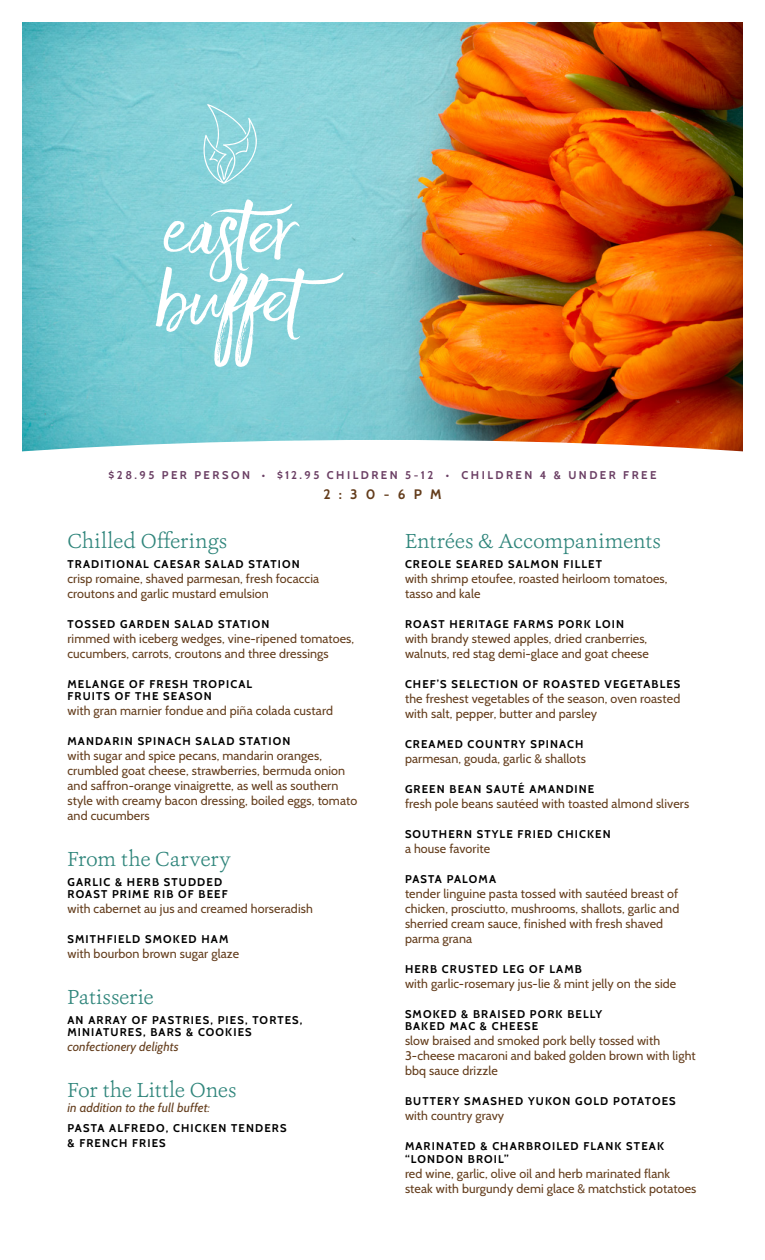
<style>
.page{position:relative;width:765px;height:1260px;background:#fff}
.page>*{position:absolute;margin:0;border:0;box-sizing:border-box;transform-origin:0 0}
.t1{font:71.88px/68.9px "Faith And Glory One";color:#fff}
.t2{font:300 21.25px "Ashbury";color:#2f857b}
.t3{font:700 13.75px "Cabin";color:#633c1b}
.t4{font:12.5px/15px "Cabin";letter-spacing:.01em;color:#633c1b}
.t5{font:italic 12.5px "Cabin";letter-spacing:.01em;color:#633c1b}
.t6{font:700 11.25px/12.5px "Cabin";letter-spacing:.1em;color:#000}
.t7{font:700 11.25px "Cabin";letter-spacing:.22em;color:#6b3f64}
</style>
<div class="page">
<img style="left:22px;top:22px;width:720px;height:418px">
<svg style="left:22px;top:440px;width:721px;height:12px"></svg>
<svg style="left:204px;top:104px;width:53px;height:80px;background:#98d8df"></svg>
<p class="t1" style="left:158px;top:190px;width:214px">Easter<br>Buffet</p>
<p class="t7" style="left:109px;top:469px;width:549px">$28.95 PER PERSON • $12.95 CHILDREN 5-12 • CHILDREN 4 &amp; UNDER FREE</p>
<p class="t3" style="left:323px;top:486px;width:120px">2:30-6PM</p>
<p class="t2" style="left:68px;top:527px;width:161px">Chilled Offerings</p>
<p class="t6" style="left:68px;top:557px;width:234px">TRADITIONAL CAESAR SALAD STATION</p>
<p class="t4" style="left:68px;top:571px;width:253px">crisp romaine, shaved parmesan, fresh focaccia croutons and garlic mustard emulsion</p>
<p class="t6" style="left:68px;top:617px;width:203px">TOSSED GARDEN SALAD STATION</p>
<p class="t4" style="left:68px;top:631px;width:288px">rimmed with iceberg wedges, vine-ripened tomatoes, cucumbers, carrots, croutons and three dressings</p>
<p class="t6" style="left:68px;top:677px;width:186px">MELANGE OF FRESH TROPICAL</p>
<p class="t6" style="left:68px;top:690px;width:146px">FRUITS OF THE SEASON</p>
<p class="t4" style="left:68px;top:703px;width:267px">with gran marnier fondue and piña colada custard</p>
<p class="t6" style="left:68px;top:735px;width:224px">MANDARIN SPINACH SALAD STATION</p>
<p class="t4" style="left:68px;top:748px;width:291px">with sugar and spice pecans, mandarin oranges, crumbled goat cheese, strawberries, bermuda onion and saffron-orange vinaigrette, as well as southern style with creamy bacon dressing, boiled eggs, tomato and cucumbers</p>
<p class="t2" style="left:68px;top:845px;width:165px">From the Carvery</p>
<p class="t6" style="left:68px;top:875px;width:156px">GARLIC &amp; HERB STUDDED</p>
<p class="t6" style="left:68px;top:888px;width:162px">ROAST PRIME RIB OF BEEF</p>
<p class="t4" style="left:68px;top:901px;width:247px">with cabernet au jus and creamed horseradish</p>
<p class="t6" style="left:68px;top:933px;width:162px">SMITHFIELD SMOKED HAM</p>
<p class="t4" style="left:68px;top:946px;width:173px">with bourbon brown sugar glaze</p>
<p class="t2" style="left:68px;top:983px;width:88px">Patisserie</p>
<p class="t6" style="left:68px;top:1013px;width:237px">AN ARRAY OF PASTRIES, PIES, TORTES,<br>MINIATURES, BARS &amp; COOKIES</p>
<p class="t5" style="left:68px;top:1039px;width:113px">confectionery delights</p>
<p class="t2" style="left:68px;top:1076px;width:171px">For the Little Ones</p>
<p class="t5" style="left:68px;top:1099px;width:144px">in addition to the full buffet:</p>
<p class="t6" style="left:68px;top:1121px;width:221px">PASTA ALFREDO, CHICKEN TENDERS</p>
<p class="t6" style="left:68px;top:1136px;width:100px">&amp; FRENCH FRIES</p>
<p class="t2" style="left:405px;top:527px;width:257px">Entrées &amp; Accompaniments</p>
<p class="t6" style="left:405px;top:557px;width:199px">CREOLE SEARED SALMON FILLET</p>
<p class="t4" style="left:405px;top:571px;width:264px">with shrimp etoufee, roasted heirloom tomatoes, tasso and kale</p>
<p class="t6" style="left:405px;top:617px;width:221px">ROAST HERITAGE FARMS PORK LOIN</p>
<p class="t4" style="left:405px;top:631px;width:244px">with brandy stewed apples, dried cranberries,</p>
<p class="t4" style="left:405px;top:646px;width:245px">walnuts, red stag demi-glace and goat cheese</p>
<p class="t6" style="left:405px;top:677px;width:277px">CHEF’S SELECTION OF ROASTED VEGETABLES</p>
<p class="t4" style="left:405px;top:691px;width:277px">the freshest vegetables of the season, oven roasted with salt, pepper, butter and parsley</p>
<p class="t6" style="left:405px;top:737px;width:180px">CREAMED COUNTRY SPINACH</p>
<p class="t4" style="left:405px;top:751px;width:182px">parmesan, gouda, garlic &amp; shallots</p>
<p class="t6" style="left:405px;top:782px;width:191px">GREEN BEAN SAUTÉ AMANDINE</p>
<p class="t4" style="left:405px;top:796px;width:286px">fresh pole beans sautéed with toasted almond slivers</p>
<p class="t6" style="left:405px;top:827px;width:207px">SOUTHERN STYLE FRIED CHICKEN</p>
<p class="t4" style="left:405px;top:841px;width:87px">a house favorite</p>
<p class="t6" style="left:405px;top:872px;width:93px">PASTA PALOMA</p>
<p class="t4" style="left:405px;top:886px;width:276px">tender linguine pasta tossed with sautéed breast of chicken, prosciutto, mushrooms, shallots, garlic and sherried cream sauce, finished with fresh shaved parma grana</p>
<p class="t6" style="left:405px;top:962px;width:178px">HERB CRUSTED LEG OF LAMB</p>
<p class="t4" style="left:405px;top:976px;width:273px">with garlic-rosemary jus-lie &amp; mint jelly on the side</p>
<p class="t6" style="left:405px;top:1007px;width:199px">SMOKED &amp; BRAISED PORK BELLY</p>
<p class="t6" style="left:405px;top:1020px;width:135px">BAKED MAC &amp; CHEESE</p>
<p class="t4" style="left:405px;top:1033px;width:292px">slow braised and smoked pork belly tossed with<br>3-cheese macaroni and baked golden brown with light bbq sauce drizzle</p>
<p class="t6" style="left:405px;top:1095px;width:272px">BUTTERY SMASHED YUKON GOLD POTATOES</p>
<p class="t4" style="left:405px;top:1108px;width:101px">with country gravy</p>
<p class="t6" style="left:405px;top:1140px;width:260px">MARINATED &amp; CHARBROILED FLANK STEAK</p>
<p class="t6" style="left:405px;top:1152px;width:105px">“LONDON BROIL”</p>
<p class="t4" style="left:405px;top:1166px;width:293px">red wine, garlic, olive oil and herb marinated flank steak with burgundy demi glace &amp; matchstick potatoes</p>
</div>
